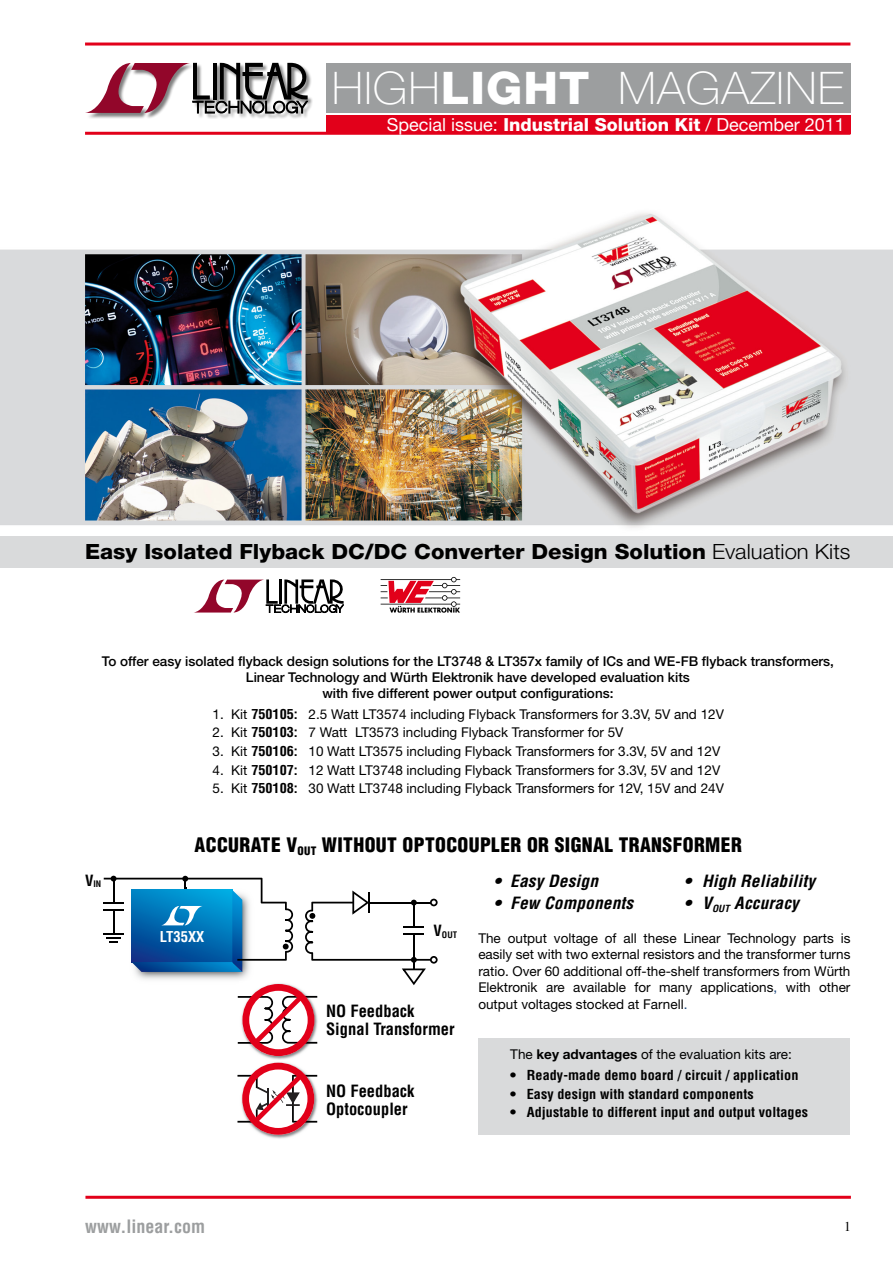
<style>
.page{position:relative;width:893px;height:1263px;background:#fff}
.page>*{position:absolute;margin:0;border:0;box-sizing:border-box;transform-origin:0 0}
.t1{font:100 45px "Helvetica Neue";letter-spacing:.02em;color:#fff;scale:1.04 1}
.t2{font:800 21px "Helvetica Neue";color:#000;scale:1.05 1}
.t3{font:900 condensed 19.5px "Helvetica";letter-spacing:.02em;color:#000}
.t4{font:18px "Helvetica Neue";color:#fff}
.t5{font:700 condensed 18px "Helvetica";color:#9c9e9f}
.t6{font:italic 700 condensed 16.5px "Helvetica";letter-spacing:.01em;color:#000;scale:1.05 1}
.t7{font:700 condensed 16.5px/18px "Helvetica";color:#000}
.t8{font:700 condensed 14.55px "Helvetica";color:#fff}
.t9{font:13.5px/16.5px "Helvetica Neue";color:#000;text-align:justify}
.t10{font:500 13.5px/15.9px "Helvetica Neue";color:#000;text-align:center}
.t11{font:700 condensed 13.5px "Helvetica";letter-spacing:.005em;color:#000;scale:1.05 1}
.t12{font:13.5px "Times";color:#000}
.t13{font:700 condensed 8.85px "Helvetica";color:#000}
.s1{font-weight:800}
.s2{font-weight:300}
.s3{font-family:"Helvetica";font-weight:700;font-stretch:condensed}
.s4{color:#1f497d}
.s5{font-weight:700}
</style>
<div class="page">
<hr style="left:85px;top:1196px;width:766px;height:3px;background:#e2001a">
<img style="left:0;top:213px;width:893px;height:315px">
<div style="left:0;top:536px;width:893px;height:32px;background:#d9dadb"></div>
<div style="left:478px;top:1037px;width:372px;height:97px;background:#d9dadb"></div>
<hr style="left:85px;top:43px;width:765px;height:3px;background:#e2001a">
<div style="left:326px;top:63px;width:524px;height:49px;background:#9c9e9f"></div>
<div style="left:86px;top:63px;width:227px;height:56px;background:#000;opacity:.5"></div>
<svg style="left:85px;top:63px;width:223px;height:50px"></svg>
<div style="left:326px;top:115px;width:524px;height:18px;background:#e2001a"></div>
<hr style="left:85px;top:132px;width:765px;height:3px;background:#e2001a">
<img style="left:264px;top:1056px;width:54px;height:83px">
<img style="left:264px;top:1060px;width:54px;height:1px">
<hr style="left:103px;top:909px;width:21px;height:2px;background:#000">
<hr style="left:103px;top:902px;width:21px;height:2px;background:#000">
<hr style="left:103px;top:933px;width:21px;height:2px;background:#000">
<svg style="left:104px;top:876px;width:334px;height:180px"></svg>
<svg style="left:237px;top:1063px;width:80px;height:72px"></svg>
<svg style="left:194px;top:579px;width:150px;height:34px"></svg>
<svg style="left:381px;top:577px;width:79px;height:36px"></svg>
<h1 class="t1" style="left:332px;top:63px;width:494px">HIGH<span class="s1">LIGHT</span> MAGAZINE</h1>
<h3 class="t4" style="left:387px;top:114px;width:460px">Special issue: <span class="s1">Industrial Solution Kit</span> / December 2011</h3>
<h2 class="t2" style="left:85px;top:539px;width:730px">Easy Isolated Flyback DC/DC Converter Design Solution <span class="s2">Evaluation Kits</span></h2>
<p class="t10" style="left:102px;top:653px;width:734px">To offer easy isolated flyback design solutions for the LT3748 &amp; LT357x family of ICs and WE-FB flyback transformers,<br>Linear Technology and Würth Elektronik have developed evaluation kits<br>with five different power output configurations:</p>
<p class="t9" style="left:213px;top:705px;width:513px">1. Kit <span class="s3">750105:</span> 2.5 Watt LT3574 including Flyback Transformers for 3.3V, 5V and 12V</p>
<p class="t9" style="left:213px;top:724px;width:412px">2. Kit <span class="s3">750103:</span> 7 Watt LT3573 including Flyback Transformer for 5V</p>
<p class="t9" style="left:213px;top:743px;width:509px">3. Kit <span class="s3">750106:</span> 10 Watt LT3575 including Flyback Transformers for 3.3V, 5V and 12V</p>
<p class="t9" style="left:213px;top:761px;width:509px">4. Kit <span class="s3">750107:</span> 12 Watt LT3748 including Flyback Transformers for 3.3V, 5V and 12V</p>
<p class="t9" style="left:213px;top:780px;width:513px">5. Kit <span class="s3">750108:</span> 30 Watt LT3748 including Flyback Transformers for 12V, 15V and 24V</p>
<p class="t13" style="left:85px;top:878px;width:18px"><sup>V</sup>IN</p>
<h3 class="t3" style="left:195px;top:832px;width:549px">ACCURATE V<sub>OUT</sub> WITHOUT OPTOCOUPLER OR SIGNAL TRANSFORMER</h3>
<p class="t6" style="left:494px;top:871px;width:101px">• Easy Design</p>
<p class="t6" style="left:684px;top:871px;width:126px">• High Reliability</p>
<p class="t6" style="left:494px;top:893px;width:134px">• Few Components</p>
<p class="t6" style="left:684px;top:893px;width:111px">• V<sub>OUT</sub> Accuracy</p>
<p class="t13" style="left:434px;top:929px;width:25px"><sup>V</sup>OUT</p>
<p class="t8" style="left:160px;top:928px;width:46px">LT35XX</p>
<p class="t9" style="left:478px;top:929px;width:374px">The output voltage of all these Linear Technology parts is easily set with two external resistors and the transformer turns ratio. Over 60 additional off-the-shelf transformers from Würth Elektronik are available for many applications<span class="s4">,</span> with other output voltages stocked at Farnell<span class="s4">.</span></p>
<p class="t9" style="left:510px;top:1046px;width:283px">The <span class="s5">key advantages</span> of the evaluation kits are:</p>
<p class="t11" style="left:510px;top:1067px;width:276px">• Ready-made demo board / circuit / application</p>
<p class="t11" style="left:510px;top:1085px;width:233px">• Easy design with standard components</p>
<p class="t11" style="left:510px;top:1104px;width:285px">• Adjustable to different input and output voltages</p>
<p class="t7" style="left:326px;top:1002px;width:130px">NO Feedback<br>Signal Transformer</p>
<p class="t7" style="left:326px;top:1081px;width:90px">NO Feedback<br>Optocoupler</p>
<h3 class="t5" style="left:85px;top:1216px;width:122px">www.linear.com</h3>
<p class="t12" style="left:844px;top:1214px;width:8px">1</p>
</div>
